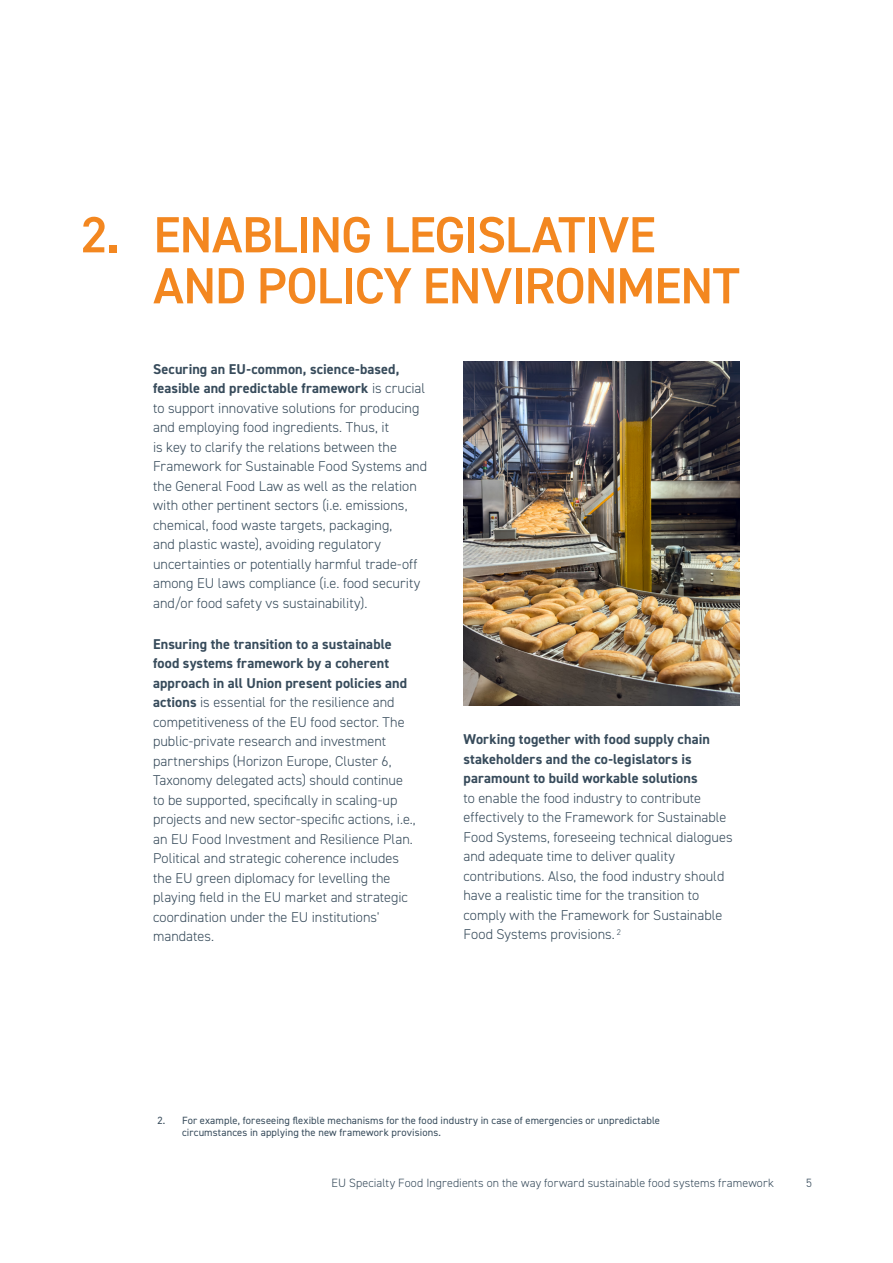
<style>
.page{position:relative;width:893px;height:1263px;background:#fff}
.page>*{position:absolute;margin:0;border:0;box-sizing:border-box;transform-origin:0 0}
.t1{font:600 51px/51px "DIN2014";letter-spacing:-.02em;color:#f38720}
.t2{font:300 14.25px/19.5px "DIN2014";color:#374b5b}
.t3{font:700 14.25px/19.5px "DIN2014";letter-spacing:.005em;color:#374b5b}
.t4{font:300 12px "DIN2014";letter-spacing:.01em;color:#374b5b}
.t5{font:10.5px/12.6px "DIN2014";letter-spacing:.015em;color:#374b5b}
.s1{font-weight:700}
</style>
<div class="page">
<img style="left:463px;top:361px;width:277px;height:345px">
<h1 class="t1" style="left:81px;top:208px;width:40px">2.</h1>
<h1 class="t1" style="left:153px;top:208px;width:588px">ENABLING LEGISLATIVE<br>AND POLICY ENVIRONMENT</h1>
<p class="t2" style="left:153px;top:359px;width:276px"><span class="s1">Securing an EU-common, science-based, feasible and predictable framework</span> is crucial to support innovative solutions for producing and employing food ingredients. Thus, it<br>is key to clarify the relations between the Framework for Sustainable Food Systems and the General Food Law as well as the relation with other pertinent sectors (i.e. emissions, chemical, food waste targets, packaging,<br>and plastic waste), avoiding regulatory uncertainties or potentially harmful trade-off among EU laws compliance (i.e. food security and/or food safety vs sustainability).</p>
<p class="t2" style="left:153px;top:634px;width:264px"><span class="s1">Ensuring the transition to a sustainable food systems framework by a coherent approach in all Union present policies and actions</span> is essential for the resilience and competitiveness of the EU food sector. The public-private research and investment partnerships (Horizon Europe, Cluster 6, Taxonomy delegated acts) should continue to be supported, specifically in scaling-up projects and new sector-specific actions, i.e., an EU Food Investment and Resilience Plan.<br>Political and strategic coherence includes the EU green diplomacy for levelling the playing field in the EU market and strategic coordination under the EU institutions' mandates.</p>
<p class="t3" style="left:463px;top:729px;width:248px">Working together with food supply chain stakeholders and the co-legislators is paramount to build workable solutions</p>
<p class="t2" style="left:463px;top:788px;width:271px">to enable the food industry to contribute effectively to the Framework for Sustainable Food Systems, foreseeing technical dialogues and adequate time to deliver quality contributions. Also, the food industry should have a realistic time for the transition to comply with the Framework for Sustainable Food Systems provisions. <sup>2</sup></p>
<p class="t5" style="left:182px;top:1113px;width:480px;text-indent:-25px">2. For example, foreseeing flexible mechanisms for the food industry in case of emergencies or unpredictable circumstances in applying the new framework provisions.</p>
<p class="t4" style="left:332px;top:1176px;width:444px">EU Specialty Food Ingredients on the way forward sustainable food systems framework</p>
<p class="t4" style="left:806px;top:1176px;width:7px">5</p>
</div>
